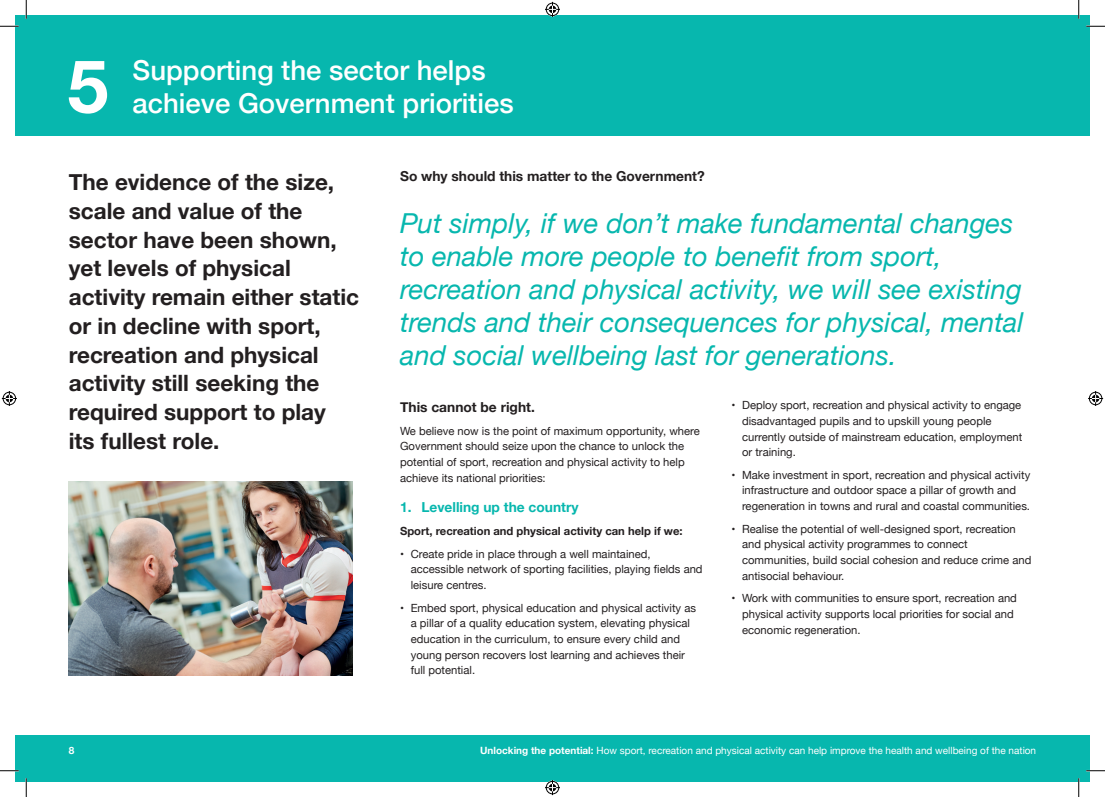
<style>
.page{position:relative;width:1105px;height:797px;background:#fff}
.page>*{position:absolute;margin:0;border:0;box-sizing:border-box;transform-origin:0 0}
.t1{font:700 73.75px "Helvetica Neue";color:#fff}
.t2{font:italic 27.5px/33px "Helvetica Neue";color:#07b7ae}
.t3{font:500 27.5px/33px "Helvetica Neue";color:#fff}
.t4{font:700 22.5px/28.8px "Helvetica Neue";color:#231f20}
.t5{font:700 13.75px "Helvetica Neue";color:#231f20}
.t6{font:700 13.75px "Helvetica Neue";color:#07b7ae}
.t7{font:11.25px/15.6px "Helvetica Neue";color:#231f20}
.t8{font:700 11.25px "Helvetica Neue";color:#231f20}
.t9{font:10px "Helvetica Neue";color:#fff}
.t10{font:700 10px "Helvetica Neue";color:#fff}
.s1{font-weight:700}
</style>
<div class="page">
<div style="left:16px;top:16px;width:1073px;height:120px;background:#07b7ae"></div>
<div style="left:16px;top:735px;width:1073px;height:46px;background:#07b7ae"></div>
<img style="left:69px;top:482px;width:283px;height:193px">
<svg style="left:0;top:25px;width:19px;height:2px"></svg>
<svg style="left:1086px;top:25px;width:19px;height:2px"></svg>
<svg style="left:0;top:770px;width:19px;height:1px"></svg>
<svg style="left:1086px;top:770px;width:19px;height:1px"></svg>
<svg style="left:25px;top:0;width:2px;height:19px"></svg>
<svg style="left:25px;top:778px;width:2px;height:19px"></svg>
<svg style="left:1078px;top:0;width:1px;height:19px"></svg>
<svg style="left:1078px;top:778px;width:1px;height:19px"></svg>
<svg style="left:545px;top:2px;width:15px;height:15px"></svg>
<svg style="left:545px;top:780px;width:15px;height:15px"></svg>
<svg style="left:2px;top:391px;width:15px;height:15px"></svg>
<svg style="left:1088px;top:391px;width:15px;height:15px"></svg>
<h1 class="t1" style="left:67px;top:28px;width:42px">5</h1>
<h2 class="t3" style="left:133px;top:51px;width:383px">Supporting the sector helps achieve Government priorities</h2>
<p class="t4" style="left:69px;top:168px;width:292px">The evidence of the size, scale and value of the sector have been shown, yet levels of physical activity remain either static or in decline with sport, recreation and physical activity still seeking the required support to play<br>its fullest role.</p>
<p class="t5" style="left:400px;top:166px;width:306px">So why should this matter to the Government?</p>
<p class="t2" style="left:400px;top:209px;width:625px">Put simply, if we don’t make fundamental changes to enable more people to benefit from sport, recreation and physical activity, we will see existing trends and their consequences for physical, mental and social wellbeing last for generations.</p>
<p class="t7" style="left:742px;top:398px;width:282px;text-indent:-11px">• Deploy sport, recreation and physical activity to engage disadvantaged pupils and to upskill young people currently outside of mainstream education, employment or training.</p>
<p class="t7" style="left:742px;top:467px;width:290px;text-indent:-11px">• Make investment in sport, recreation and physical activity infrastructure and outdoor space a pillar of growth and regeneration in towns and rural and coastal communities.</p>
<p class="t7" style="left:742px;top:521px;width:291px;text-indent:-11px">• Realise the potential of well-designed sport, recreation and physical activity programmes to connect communities, build social cohesion and reduce crime and antisocial behaviour.</p>
<p class="t7" style="left:742px;top:591px;width:276px;text-indent:-11px">• Work with communities to ensure sport, recreation and physical activity supports local priorities for social and economic regeneration.</p>
<p class="t5" style="left:400px;top:396px;width:136px">This cannot be right.</p>
<p class="t7" style="left:400px;top:423px;width:301px">We believe now is the point of maximum opportunity, where Government should seize upon the chance to unlock the potential of sport, recreation and physical activity to help achieve its national priorities:</p>
<p class="t6" style="left:400px;top:496px;width:180px">1. Levelling up the country</p>
<p class="t8" style="left:400px;top:522px;width:284px">Sport, recreation and physical activity can help if we:</p>
<p class="t7" style="left:411px;top:546px;width:293px;text-indent:-11px">• Create pride in place through a well maintained, accessible network of sporting facilities, playing fields and leisure centres.</p>
<p class="t7" style="left:411px;top:600px;width:287px;text-indent:-11px">• Embed sport, physical education and physical activity as a pillar of a quality education system, elevating physical education in the curriculum, to ensure every child and young person recovers lost learning and achieves their full potential.</p>
<p class="t10" style="left:69px;top:742px;width:7px">8</p>
<p class="t9" style="left:480px;top:743px;width:557px"><span class="s1">Unlocking the potential:</span> How sport, recreation and physical activity can help improve the health and wellbeing of the nation</p>
</div>
